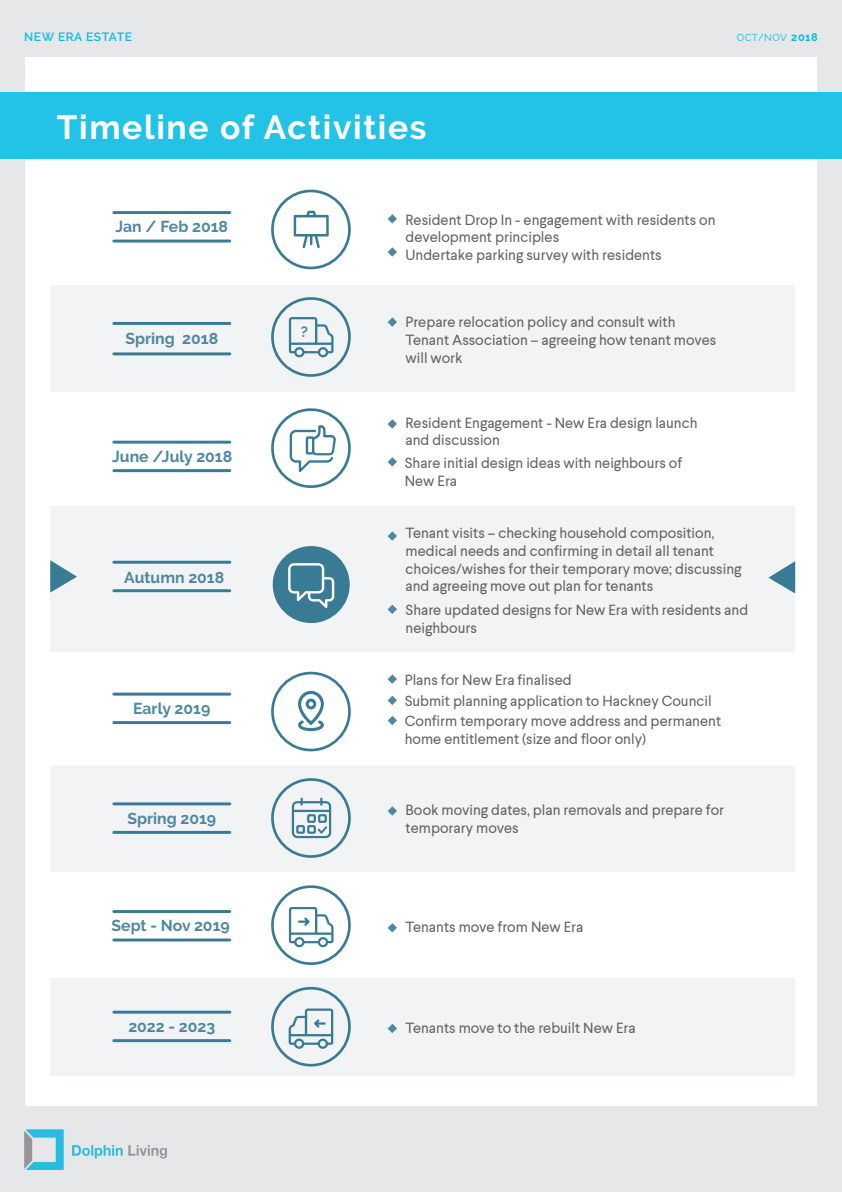
<style>
.page{position:relative;width:842px;height:1192px;background:#fff}
.page>*{position:absolute;margin:0;border:0;box-sizing:border-box;transform-origin:0 0}
.Body_text{font:700 33.55px "Raleway";letter-spacing:.05em;color:#fff}
.BODY{font:700 15.8px "Raleway";color:#4d88a0}
.BODY-2{font:700 14.95px "Raleway";color:#4d88a0}
.t1{font:14.7px/17.6px "Larsseit";color:#636366}
.t2{font:600 12px "Raleway";letter-spacing:.045em;color:#0bbbe4}
.t3{font:10px "Raleway";letter-spacing:.045em;color:#0bbbe4}
.s1{font-weight:700;font-size:11px}
</style>
<div class="page">
<div style="left:0;top:0;width:842px;height:57px;background:#e6e7e9"></div>
<div style="left:0;top:1107px;width:842px;height:85px;background:#e6e7e9"></div>
<div style="left:0;top:48px;width:24px;height:1096px;background:#e6e7e9"></div>
<div style="left:818px;top:48px;width:24px;height:1096px;background:#e6e7e9"></div>
<img style="left:24px;top:1129px;width:142px;height:41px">
<div style="left:0;top:92px;width:842px;height:66px;background:#23c2e7"></div>
<div style="left:50px;top:766px;width:745px;height:106px;background:#f2f3f4"></div>
<div style="left:50px;top:978px;width:745px;height:98px;background:#f2f3f4"></div>
<div style="left:50px;top:507px;width:745px;height:145px;background:#f2f3f4"></div>
<div style="left:50px;top:285px;width:745px;height:107px;background:#f2f3f4"></div>
<svg style="left:388px;top:531px;width:9px;height:10px"></svg>
<svg style="left:388px;top:605px;width:9px;height:9px"></svg>
<svg style="left:388px;top:716px;width:9px;height:9px"></svg>
<svg style="left:388px;top:806px;width:9px;height:10px"></svg>
<svg style="left:388px;top:923px;width:9px;height:9px"></svg>
<svg style="left:388px;top:317px;width:9px;height:10px"></svg>
<svg style="left:388px;top:419px;width:9px;height:10px"></svg>
<svg style="left:388px;top:214px;width:9px;height:10px"></svg>
<svg style="left:388px;top:247px;width:9px;height:10px"></svg>
<hr style="left:114px;top:240px;width:116px;height:3px;background:#397b95">
<hr style="left:114px;top:211px;width:116px;height:3px;background:#397b95">
<hr style="left:114px;top:589px;width:116px;height:3px;background:#397b95">
<hr style="left:114px;top:561px;width:116px;height:3px;background:#397b95">
<hr style="left:114px;top:721px;width:116px;height:3px;background:#397b95">
<hr style="left:114px;top:693px;width:116px;height:3px;background:#397b95">
<hr style="left:114px;top:831px;width:116px;height:3px;background:#397b95">
<hr style="left:114px;top:802px;width:116px;height:3px;background:#397b95">
<hr style="left:114px;top:939px;width:116px;height:2px;background:#397b95">
<hr style="left:114px;top:910px;width:116px;height:3px;background:#397b95">
<svg style="left:388px;top:1024px;width:9px;height:9px"></svg>
<div style="left:271px;top:885px;width:80px;height:80px;border:3px solid #397b95;border-radius:50%"></div>
<svg style="left:289px;top:907px;width:45px;height:40px"></svg>
<div style="left:271px;top:778px;width:80px;height:80px;border:3px solid #397b95;border-radius:50%"></div>
<svg style="left:292px;top:798px;width:39px;height:40px"></svg>
<div style="left:271px;top:672px;width:80px;height:79px;border:3px solid #397b95;border-radius:50%"></div>
<svg style="left:298px;top:690px;width:26px;height:41px"></svg>
<div style="left:273px;top:546px;width:77px;height:77px;background:#397b95;border-radius:50%"></div>
<svg style="left:288px;top:563px;width:46px;height:45px"></svg>
<div style="left:271px;top:297px;width:80px;height:80px;border:3px solid #397b95;border-radius:50%"></div>
<svg style="left:289px;top:317px;width:45px;height:40px"></svg>
<div style="left:271px;top:408px;width:80px;height:80px;border:3px solid #397b95;border-radius:50%"></div>
<svg style="left:290px;top:425px;width:46px;height:47px"></svg>
<div style="left:271px;top:190px;width:80px;height:79px;border:3px solid #397b95;border-radius:50%"></div>
<svg style="left:294px;top:211px;width:35px;height:37px"></svg>
<div style="left:271px;top:987px;width:80px;height:80px;border:3px solid #397b95;border-radius:50%"></div>
<svg style="left:289px;top:1009px;width:44px;height:40px"></svg>
<hr style="left:114px;top:1039px;width:116px;height:3px;background:#397b95">
<hr style="left:114px;top:1011px;width:116px;height:3px;background:#397b95">
<hr style="left:114px;top:352px;width:116px;height:3px;background:#397b95">
<hr style="left:114px;top:322px;width:116px;height:3px;background:#397b95">
<hr style="left:114px;top:469px;width:116px;height:3px;background:#397b95">
<hr style="left:114px;top:441px;width:116px;height:3px;background:#397b95">
<svg style="left:50px;top:560px;width:27px;height:33px"></svg>
<svg style="left:768px;top:561px;width:27px;height:33px"></svg>
<svg style="left:388px;top:457px;width:9px;height:10px"></svg>
<svg style="left:388px;top:696px;width:9px;height:9px"></svg>
<svg style="left:388px;top:674px;width:9px;height:10px"></svg>
<p class="t2" style="left:24px;top:30px;width:109px">NEW ERA ESTATE</p>
<p class="t3" style="left:737px;top:32px;width:83px">OCT/NOV <span class="s1">2018</span></p>
<p class="Body_text" style="left:57px;top:108px;width:371px">Timeline of Activities</p>
<p class="BODY" style="left:115px;top:218px;width:114px">Jan / Feb 2018</p>
<p class="BODY" style="left:125px;top:329px;width:94px">Spring 2018</p>
<p class="BODY-2" style="left:301px;top:323px;width:9px">?</p>
<p class="t1" style="left:406px;top:211px;width:311px">Resident Drop In - engagement with residents on development principles<br>Undertake parking survey with residents</p>
<p class="t1" style="left:406px;top:314px;width:312px">Prepare relocation policy and consult with<br>Tenant Association – agreeing how tenant moves will work</p>
<p class="t1" style="left:406px;top:414px;width:293px">Resident Engagement - New Era design launch and discussion</p>
<p class="BODY" style="left:112px;top:447px;width:122px">June /July 2018</p>
<p class="t1" style="left:405px;top:454px;width:279px">Share initial design ideas with neighbours of<br>New Era</p>
<p class="BODY" style="left:124px;top:568px;width:101px">Autumn 2018</p>
<p class="BODY" style="left:133px;top:700px;width:79px">Early 2019</p>
<p class="BODY" style="left:127px;top:809px;width:90px">Spring 2019</p>
<p class="BODY" style="left:112px;top:917px;width:120px">Sept - Nov 2019</p>
<p class="BODY" style="left:128px;top:1017px;width:88px">2022 - 2023</p>
<p class="t1" style="left:406px;top:524px;width:337px">Tenant visits – checking household composition, medical needs and confirming in detail all tenant choices/wishes for their temporary move; discussing and agreeing move out plan for tenants</p>
<p class="t1" style="left:406px;top:601px;width:344px">Share updated designs for New Era with residents and neighbours</p>
<p class="t1" style="left:405px;top:672px;width:168px">Plans for New Era finalised</p>
<p class="t1" style="left:405px;top:692px;width:308px">Submit planning application to Hackney Council</p>
<p class="t1" style="left:405px;top:712px;width:318px">Confirm temporary move address and permanent home entitlement (size and floor only)</p>
<p class="t1" style="left:406px;top:802px;width:320px">Book moving dates, plan removals and prepare for temporary moves</p>
<p class="t1" style="left:406px;top:918px;width:179px">Tenants move from New Era</p>
<p class="t1" style="left:406px;top:1019px;width:232px">Tenants move to the rebuilt New Era</p>
</div>
